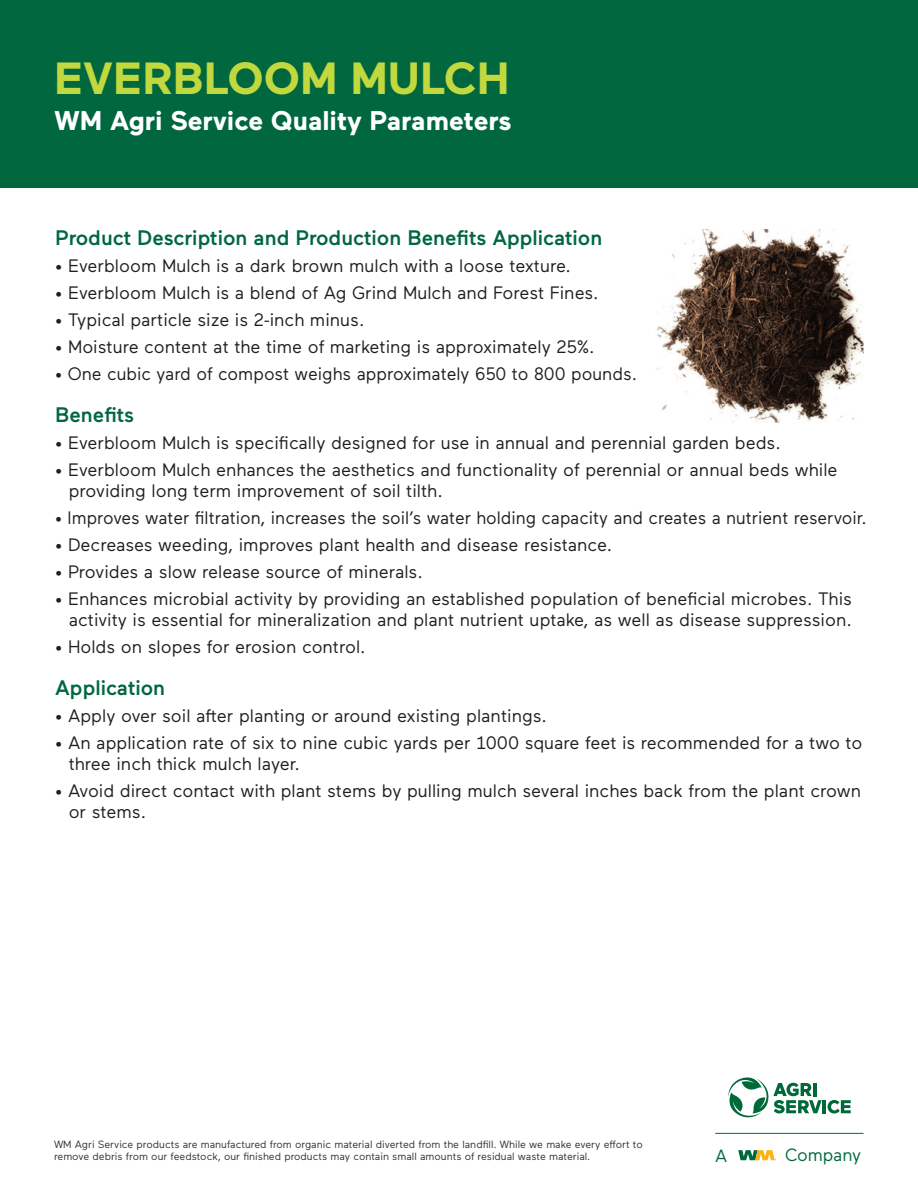
<style>
.page{position:relative;width:918px;height:1188px;background:#fff}
.page>*{position:absolute;margin:0;border:0;box-sizing:border-box;transform-origin:0 0}
.t1{font:700 45px "Maax";color:#c2d83f}
.t2{font:700 27px "Maax";color:#fff}
.t3{font:500 21px "Maax";color:#00673e}
.t4{font:18px/21px "Maax";color:#1e201e}
.t5{font:17.7px "Maax";letter-spacing:-.01em;color:#00693a}
.t6{font:10.5px/12.6px "Maax";color:#2f3130}
</style>
<div class="page">
<div style="left:0;top:0;width:918px;height:188px;background:#00673e"></div>
<svg style="left:738px;top:1150px;width:38px;height:10px"></svg>
<hr style="left:715px;top:1133px;width:148px;height:1px;background:#00693a">
<svg style="left:728px;top:1077px;width:123px;height:41px"></svg>
<img style="left:657px;top:229px;width:207px;height:194px">
<h1 class="t1" style="left:54px;top:48px;width:457px">EVERBLOOM MULCH</h1>
<h2 class="t2" style="left:54px;top:103px;width:459px">WM Agri Service Quality Parameters</h2>
<p class="t3" style="left:55px;top:224px;width:549px">Product Description and Production Benefits Application</p>
<p class="t4" style="left:55px;top:255px;width:517px">• Everbloom Mulch is a dark brown mulch with a loose texture.</p>
<p class="t4" style="left:55px;top:282px;width:545px">• Everbloom Mulch is a blend of Ag Grind Mulch and Forest Fines.</p>
<p class="t4" style="left:55px;top:309px;width:311px">• Typical particle size is 2-inch minus.</p>
<p class="t4" style="left:55px;top:336px;width:541px">• Moisture content at the time of marketing is approximately 25%.</p>
<p class="t4" style="left:55px;top:363px;width:583px">• One cubic yard of compost weighs approximately 650 to 800 pounds.</p>
<p class="t3" style="left:55px;top:401px;width:80px">Benefits</p>
<p class="t4" style="left:55px;top:432px;width:727px">• Everbloom Mulch is specifically designed for use in annual and perennial garden beds.</p>
<p class="t4" style="left:69px;top:459px;width:770px;text-indent:-14px">• Everbloom Mulch enhances the aesthetics and functionality of perennial or annual beds while providing long term improvement of soil tilth.</p>
<p class="t4" style="left:55px;top:507px;width:813px">• Improves water filtration, increases the soil’s water holding capacity and creates a nutrient reservoir.</p>
<p class="t4" style="left:55px;top:534px;width:558px">• Decreases weeding, improves plant health and disease resistance.</p>
<p class="t4" style="left:55px;top:561px;width:369px">• Provides a slow release source of minerals.</p>
<p class="t4" style="left:55px;top:588px;width:798px;text-align:right">• Enhances microbial activity by providing an established population of beneficial microbes. This activity is essential for mineralization and plant nutrient uptake, as well as disease suppression.</p>
<p class="t4" style="left:55px;top:636px;width:312px">• Holds on slopes for erosion control.</p>
<p class="t3" style="left:55px;top:674px;width:111px">Application</p>
<p class="t4" style="left:55px;top:705px;width:493px">• Apply over soil after planting or around existing plantings.</p>
<p class="t4" style="left:69px;top:732px;width:795px;text-indent:-14px">• An application rate of six to nine cubic yards per 1000 square feet is recommended for a two to three inch thick mulch layer.</p>
<p class="t4" style="left:69px;top:780px;width:794px;text-indent:-14px">• Avoid direct contact with plant stems by pulling mulch several inches back from the plant crown or stems.</p>
<p class="t6" style="left:54px;top:1137px;width:590px">WM Agri Service products are manufactured from organic material diverted from the landfill. While we make every effort to remove debris from our feedstock, our finished products may contain small amounts of residual waste material.</p>
<p class="t5" style="left:715px;top:1145px;width:14px">A</p>
<p class="t5" style="left:785px;top:1143px;width:78px">Company</p>
</div>
